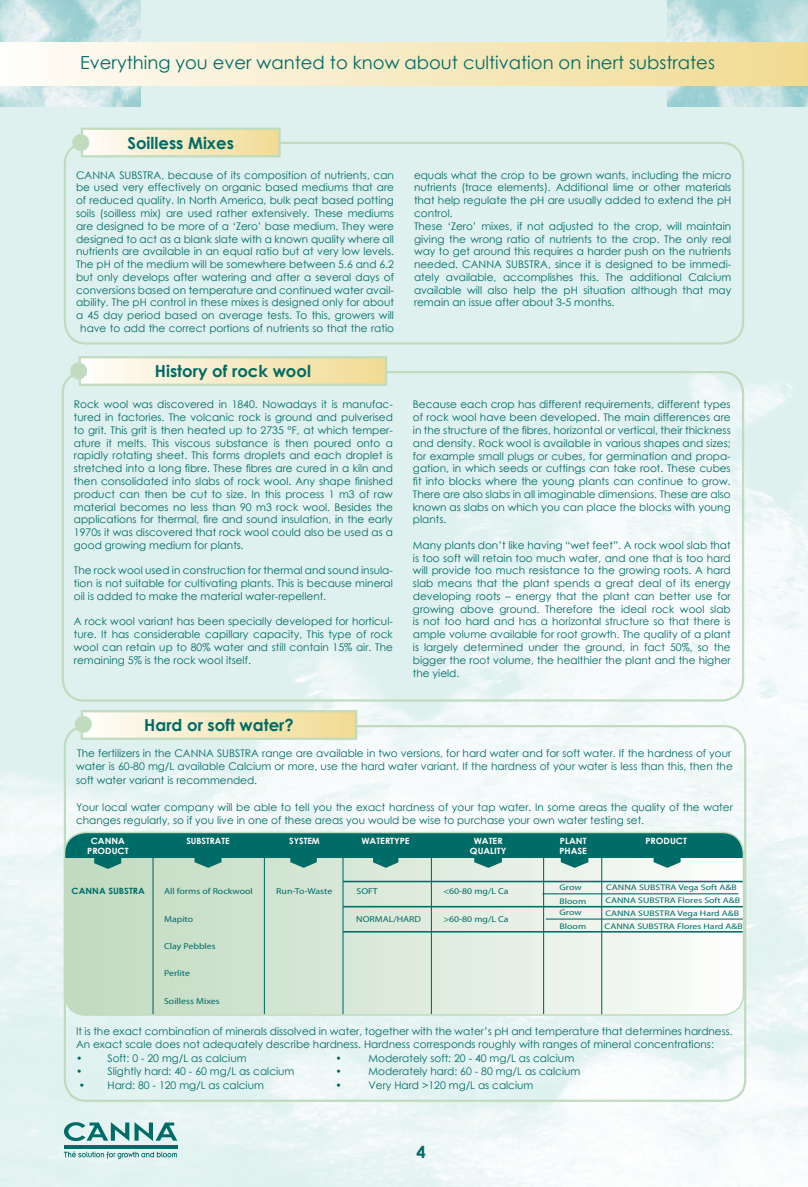
<style>
.page{position:relative;width:808px;height:1187px;background:#fff}
.page>*{position:absolute;margin:0;border:0;box-sizing:border-box;transform-origin:0 0}
.t1{font:18px "Century Gothic";color:#006b66}
.t2{font:700 16.5px "Century Gothic";color:#006b66}
.t3{font:10.5px/12.8px "Century Gothic";color:#006b66;text-align:justify}
.t4{font:8.7px "Myriad Pro";color:#006c68;scale:1.14 1}
.t5{font:700 8.7px/10.4px "Century Gothic";color:#fff;text-align:center;scale:1.06 1}
.t6{font:700 8.7px "Century Gothic";color:#fff}
.t7{font:700 8.7px "Century Gothic";color:#006c68;scale:1.06 1}
.t8{font:8.1px/12.9px "Myriad Pro";color:#006c68;scale:1.21 1}
</style>
<div class="page">
<img style="left:0;top:0;width:808px;height:1186px">
<svg style="left:64px;top:1122px;width:113px;height:18px"></svg>
<svg style="left:64px;top:1144px;width:113px;height:4px"></svg>
<svg style="left:64px;top:1151px;width:113px;height:7px"></svg>
<img style="left:0;top:0;width:140px;height:106px">
<img style="left:668px;top:0;width:140px;height:106px">
<div style="left:82px;top:711px;width:274px;height:27px;background:linear-gradient(to right,#fefdfb,#f1db92)"></div>
<div style="left:81px;top:710px;width:276px;height:29px;border:2px solid #c1dbbf"></div>
<div style="left:75px;top:715px;width:17px;height:17px;background:#c1dbbf;border-radius:50%"></div>
<svg style="left:65px;top:832px;width:678px;height:182px"></svg>
<svg style="left:94px;top:857px;width:27px;height:11px"></svg>
<div style="left:65px;top:833px;width:678px;height:24px;background:#006c68"></div>
<svg style="left:654px;top:857px;width:27px;height:10px"></svg>
<svg style="left:194px;top:857px;width:28px;height:10px"></svg>
<svg style="left:474px;top:857px;width:28px;height:10px"></svg>
<svg style="left:561px;top:857px;width:27px;height:10px"></svg>
<svg style="left:290px;top:857px;width:27px;height:10px"></svg>
<svg style="left:373px;top:857px;width:25px;height:10px"></svg>
<hr style="left:153px;top:832px;width:1px;height:182px;background:#006c68">
<hr style="left:264px;top:832px;width:1px;height:182px;background:#006c68">
<hr style="left:343px;top:832px;width:1px;height:182px;background:#006c68">
<hr style="left:431px;top:832px;width:1px;height:182px;background:#006c68">
<hr style="left:543px;top:832px;width:1px;height:182px;background:#006c68">
<hr style="left:343px;top:880px;width:400px;height:2px;background:#006c68">
<hr style="left:343px;top:905px;width:400px;height:2px;background:#006c68">
<hr style="left:343px;top:930px;width:400px;height:2px;background:#006c68">
<hr style="left:542px;top:893px;width:196px;height:1px;background:#006c68">
<hr style="left:546px;top:918px;width:197px;height:1px;background:#006c68">
<hr style="left:601px;top:832px;width:1px;height:182px;background:#006c68">
<div style="left:64px;top:831px;width:680px;height:184px;border:2px solid #c1dbbf;border-radius:21px"></div>
<div style="left:0;top:43px;width:808px;height:42px;background:linear-gradient(to right,#fefcf8,#f1da91)"></div>
<div style="left:62px;top:371px;width:682px;height:330px;border:2px solid #c1dbbf;border-radius:21px"></div>
<div style="left:80px;top:357px;width:306px;height:28px;background:linear-gradient(to right,#fefdfb,#f1db92)"></div>
<div style="left:79px;top:356px;width:308px;height:30px;border:2px solid #c1dbbf"></div>
<div style="left:70px;top:362px;width:17px;height:17px;background:#c1dbbf;border-radius:50%"></div>
<div style="left:64px;top:142px;width:680px;height:202px;border:2px solid #c1dbbf;border-radius:21px"></div>
<div style="left:82px;top:129px;width:198px;height:27px;background:linear-gradient(to right,#fefdfa,#f1db92)"></div>
<div style="left:81px;top:128px;width:200px;height:29px;border:2px solid #c1dbbf"></div>
<div style="left:72px;top:134px;width:17px;height:17px;background:#c1dbbf;border-radius:50%"></div>
<h1 class="t1" style="left:80px;top:50px;width:636px">Everything you ever wanted to know about cultivation on inert substrates</h1>
<h2 class="t2" style="left:127px;top:130px;width:108px">Soilless Mixes</h2>
<p class="t3" style="left:76px;top:168px;width:319px;text-align:center">CANNA SUBSTRA, because of its composition of nutrients, can be used very effectively on organic based mediums that are of reduced quality. In North America, bulk peat based potting soils (soilless mix) are used rather extensively. These mediums are designed to be more of a ‘Zero’ base medium. They were designed to act as a blank slate with a known quality where all nutrients are available in an equal ratio but at very low levels.<br>The pH of the medium will be somewhere between 5.6 and 6.2 but only develops after watering and after a several days of conversions based on temperature and continued water avail&shy;ability. The pH control in these mixes is designed only for about a 45 day period based on average tests. To this, growers will have to add the correct portions of nutrients so that the ratio</p>
<p class="t3" style="left:414px;top:168px;width:319px;text-align:left">equals what the crop to be grown wants, including the micro nutrients (trace elements). Additional lime or other materials that help regulate the pH are usually added to extend the pH control.<br>These ‘Zero’ mixes, if not adjusted to the crop, will maintain giving the wrong ratio of nutrients to the crop. The only real way to get around this requires a harder push on the nutrients needed. CANNA SUBSTRA, since it is designed to be immedi&shy;ately available, accomplishes this. The additional Calcium available will also help the pH situation although that may remain an issue after about 3-5 months.</p>
<h2 class="t2" style="left:155px;top:358px;width:158px">History of rock wool</h2>
<p class="t3" style="left:74px;top:398px;width:320px">Rock wool was discovered in 1840. Nowadays it is manufac&shy;tured in factories. The volcanic rock is ground and pulverised to grit. This grit is then heated up to 2735 °F, at which temper&shy;ature it melts. This viscous substance is then poured onto a rapidly rotating sheet. This forms droplets and each droplet is stretched into a long fibre. These fibres are cured in a kiln and then consolidated into slabs of rock wool. Any shape finished product can then be cut to size. In this process 1 m3 of raw material becomes no less than 90 m3 rock wool. Besides the applications for thermal, fire and sound insulation, in the early 1970s it was discovered that rock wool could also be used as a good growing medium for plants.</p>
<p class="t3" style="left:74px;top:564px;width:320px">The rock wool used in construction for thermal and sound insula&shy;tion is not suitable for cultivating plants. This is because mineral oil is added to make the material water-repellent.</p>
<p class="t3" style="left:74px;top:615px;width:320px">A rock wool variant has been specially developed for horticul&shy;ture. It has considerable capillary capacity, This type of rock wool can retain up to 80% water and still contain 15% air. The remaining 5% is the rock wool itself.</p>
<h2 class="t2" style="left:144px;top:712px;width:151px">Hard or soft water?</h2>
<p class="t3" style="left:413px;top:398px;width:319px">Because each crop has different requirements, different types of rock wool have been developed. The main differences are in the structure of the fibres, horizontal or vertical, their thickness and density. Rock wool is available in various shapes and sizes; for example small plugs or cubes, for germination and propa&shy;gation, in which seeds or cuttings can take root. These cubes fit into blocks where the young plants can continue to grow.<br>There are also slabs in all imaginable dimensions. These are also known as slabs on which you can place the blocks with young plants.</p>
<p class="t3" style="left:413px;top:538px;width:319px">Many plants don’t like having “wet feet”. A rock wool slab that is too soft will retain too much water, and one that is too hard will provide too much resistance to the growing roots. A hard slab means that the plant spends a great deal of its energy developing roots – energy that the plant can better use for growing above ground. Therefore the ideal rock wool slab is not too hard and has a horizontal structure so that there is ample volume available for root growth. The quality of a plant is largely determined under the ground, in fact 50%, so the bigger the root volume, the healthier the plant and the higher the yield.</p>
<p class="t3" style="left:76px;top:746px;width:658px;line-height:13.5px;text-align:left">The fertilizers in the CANNA SUBSTRA range are available in two versions, for hard water and for soft water. If the hardness of your water is 60-80 mg/L available Calcium or more, use the hard water variant. If the hardness of your water is less than this, then the soft water variant is recommended.</p>
<p class="t3" style="left:76px;top:800px;width:658px;line-height:13.5px">Your local water company will be able to tell you the exact hardness of your tap water. In some areas the quality of the water changes regularly, so if you live in one of these areas you would be wise to purchase your own water testing set.</p>
<p class="t5" style="left:87px;top:834px;width:41px">CANNA<br>PRODUCT</p>
<p class="t6" style="left:186px;top:834px;width:45px">SUBSTRATE</p>
<p class="t6" style="left:289px;top:834px;width:32px">SYSTEM</p>
<p class="t5" style="left:361px;top:835px;width:47px">WATERTYPE</p>
<p class="t5" style="left:470px;top:835px;width:36px">WATER<br>QUALITY</p>
<p class="t5" style="left:559px;top:835px;width:28px;text-align:left">PLANT<br>PHASE</p>
<p class="t5" style="left:645px;top:835px;width:41px">PRODUCT</p>
<p class="t4" style="left:164px;top:885px;width:79px">All forms of Rockwool</p>
<p class="t4" style="left:164px;top:913px;width:27px">Mapito</p>
<p class="t4" style="left:164px;top:940px;width:47px">Clay Pebbles</p>
<p class="t4" style="left:164px;top:967px;width:24px">Perlite</p>
<p class="t4" style="left:164px;top:995px;width:50px">Soilless Mixes</p>
<p class="t8" style="left:605px;top:880px;width:116px">CANNA SUBSTRA Vega Soft A&amp;B<br>CANNA SUBSTRA Flores Soft A&amp;B<br>CANNA SUBSTRA Vega Hard A&amp;B<br>CANNA SUBSTRA Flores Hard A&amp;B</p>
<p class="t8" style="left:560px;top:880px;width:24px;line-height:13.6px">Grow<br>Bloom</p>
<p class="t8" style="left:560px;top:905px;width:24px;line-height:13.6px">Grow<br>Bloom</p>
<p class="t7" style="left:72px;top:884px;width:71px">CANNA SUBSTRA</p>
<p class="t4" style="left:276px;top:885px;width:51px">Run-To-Waste</p>
<p class="t4" style="left:356px;top:885px;width:20px">SOFT</p>
<p class="t4" style="left:356px;top:914px;width:58px">NORMAL/HARD</p>
<p class="t4" style="left:443px;top:885px;width:59px">&lt;60-80 mg/L Ca</p>
<p class="t4" style="left:443px;top:914px;width:59px">&gt;60-80 mg/L Ca</p>
<p class="t3" style="left:76px;top:1023px;width:658px;line-height:13.5px">It is the exact combination of minerals dissolved in water, together with the water’s pH and temperature that determines hardness.<br>An exact scale does not adequately describe hardness. Hardness corresponds roughly with ranges of mineral concentrations:</p>
<p class="t3" style="left:76px;top:1051px;width:172px">• Soft: 0 - 20 mg/L as calcium</p>
<p class="t3" style="left:336px;top:1051px;width:8px">•</p>
<p class="t3" style="left:369px;top:1051px;width:207px">Moderately soft: 20 - 40 mg/L as calcium</p>
<p class="t3" style="left:76px;top:1064px;width:220px">• Slightly hard: 40 - 60 mg/L as calcium</p>
<p class="t3" style="left:336px;top:1064px;width:8px">•</p>
<p class="t3" style="left:369px;top:1064px;width:213px">Moderately hard: 60 - 80 mg/L as calcium</p>
<p class="t3" style="left:79px;top:1078px;width:187px">• Hard: 80 - 120 mg/L as calcium</p>
<p class="t3" style="left:336px;top:1078px;width:8px">•</p>
<p class="t3" style="left:369px;top:1078px;width:166px">Very Hard &gt;120 mg/L as calcium</p>
<h2 class="t2" style="left:416px;top:1139px;width:11px">4</h2>
</div>
